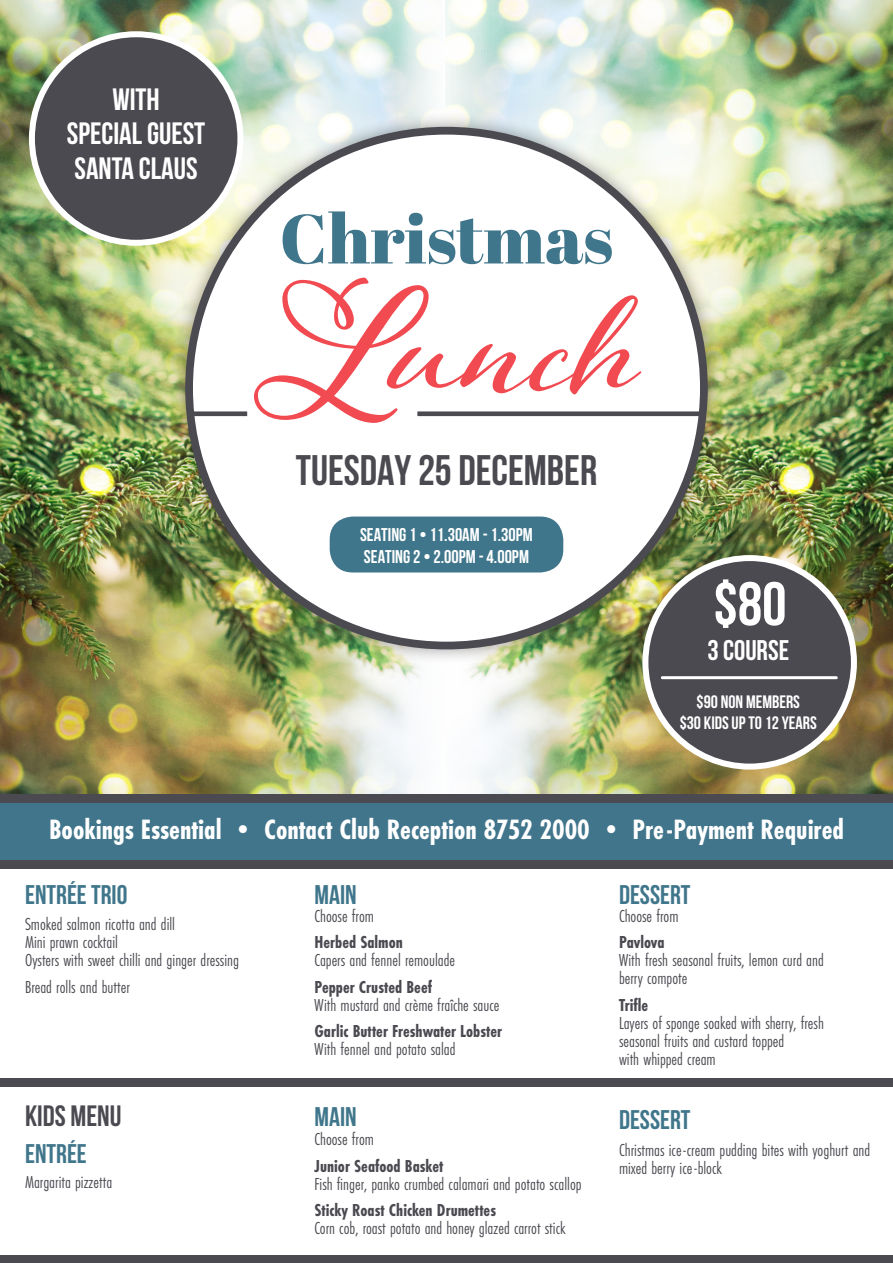
<style>
.page{position:relative;width:893px;height:1263px;background:#fff}
.page>*{position:absolute;margin:0;border:0;box-sizing:border-box;transform-origin:0 0}
.Body{font:700 188.4px "Adorn S Pomander";color:#f24a51}
.Body-2{font:69.3px "Abril Fatface";color:#40768b}
.Body-3{font:700 61.5px "Bebas Neue";color:#fff}
.Body-4{font:700 42.75px "Bebas Neue";color:#4c4a51}
.Body-5{font:700 30.9px/34.2px "Bebas Neue";color:#fff;text-align:center}
.Body-6{font:700 29.4px "Bebas Neue";color:#4c4a51}
.Body-7{font:700 29.1px "Futura PT Cond";color:#fff}
.Body-8{font:700 28.5px "Bebas Neue";color:#fff}
.Body-9{font:700 27px "Bebas Neue";color:#40768b}
.Body-10{font:700 18.45px/22.2px "Bebas Neue";color:#fff}
.Body-11{font:18px/18px "Futura PT Cond";color:#4c4a51}
.Body-12{font:700 18px/18px "Futura PT Cond";color:#4c4a51}
.Body-13{font:700 18px/21.6px "Bebas Neue";color:#fff;text-align:center}
.s1{font-weight:700}
.s2{font-weight:400}
</style>
<div class="page">
<img style="left:446px;top:0;width:447px;height:794px">
<img style="left:0;top:0;width:446px;height:794px">
<div style="left:0;top:799px;width:893px;height:64px;background:#41758b"></div>
<div style="left:0;top:860px;width:893px;height:8px;background:#4c4a51"></div>
<div style="left:0;top:794px;width:893px;height:9px;background:#4c4a51"></div>
<div style="left:0;top:1256px;width:893px;height:7px;background:#4c4a51"></div>
<div style="left:0;top:1078px;width:893px;height:8px;background:#4c4a51"></div>
<div style="left:645px;top:558px;width:209px;height:209px;background:#4c4a51;border-radius:50%"></div>
<div style="left:642px;top:555px;width:215px;height:215px;border:6px solid #fff;border-radius:50%"></div>
<hr style="left:662px;top:676px;width:174px;height:3px;background:#fff">
<div style="left:32px;top:34px;width:208px;height:209px;background:#4c4a51;border-radius:50%"></div>
<div style="left:29px;top:31px;width:214px;height:215px;border:6px solid #fff;border-radius:50%"></div>
<div style="left:169px;top:111px;width:554px;height:554px;background:#231f20;opacity:.44"></div>
<div style="left:189px;top:131px;width:515px;height:514px;background:#fff;border-radius:50%"></div>
<div style="left:330px;top:516px;width:233px;height:56px;background:#40768b;border-radius:23px"></div>
<div style="left:417px;top:411px;width:286px;height:5px;background:#4c4a51"></div>
<div style="left:190px;top:411px;width:57px;height:5px;background:#4c4a51"></div>
<p class="Body-5" style="left:67px;top:82px;width:140px">WITH<br>SPECIAL GUEST</p>
<p class="Body-5" style="left:74px;top:150px;width:125px">SANTA CLAUS</p>
<p class="Body-2" style="left:280px;top:190px;width:335px">Christmas</p>
<p class="Body" style="left:254px;top:212px;width:386px">Lunch</p>
<p class="Body-4" style="left:296px;top:447px;width:303px">TUESDAY 25 DECEMBER</p>
<p class="Body-10" style="left:360px;top:523px;width:174px">SEATING 1 • 11.30AM - 1.30PM<br>SEATING 2 • 2.00PM - 4.00PM</p>
<p class="Body-3" style="left:713px;top:570px;width:74px">$80</p>
<p class="Body-8" style="left:707px;top:634px;width:83px">3 COURSE</p>
<p class="Body-13" style="left:680px;top:690px;width:139px">$90 NON MEMBERS<br>$30 KIDS UP TO 12 YEARS</p>
<p class="Body-7" style="left:49px;top:813px;width:796px">Bookings Essential • Contact Club Reception 8752 2000 • Pre-Payment Required</p>
<p class="Body-9" style="left:25px;top:879px;width:104px">ENTRÉE TRIO</p>
<p class="Body-11" style="left:25px;top:915px;width:215px">Smoked salmon ricotta and dill<br>Mini prawn cocktail<br>Oysters with sweet chilli and ginger dressing</p>
<p class="Body-11" style="left:25px;top:978px;width:106px">Bread rolls and butter</p>
<p class="Body-9" style="left:315px;top:879px;width:44px">MAIN</p>
<p class="Body-11" style="left:315px;top:907px;width:61px">Choose from</p>
<p class="Body-11" style="left:315px;top:933px;width:142px"><span class="s1">Herbed Salmon<br></span>Capers and fennel remoulade</p>
<p class="Body-11" style="left:315px;top:978px;width:186px"><span class="s1">Pepper Crusted Beef<br></span>With mustard and crème fraîche sauce</p>
<p class="Body-12" style="left:315px;top:1022px;width:189px">Garlic Butter Freshwater Lobster<br><span class="s2">With fennel and potato salad</span></p>
<p class="Body-6" style="left:25px;top:1100px;width:98px">KIDS MENU</p>
<p class="Body-9" style="left:315px;top:1102px;width:44px">MAIN</p>
<p class="Body-11" style="left:315px;top:1130px;width:61px">Choose from</p>
<p class="Body-11" style="left:315px;top:1157px;width:269px"><span class="s1">Junior Seafood Basket<br></span>Fish finger, panko crumbed calamari and potato scallop</p>
<p class="Body-11" style="left:315px;top:1201px;width:252px"><span class="s1">Sticky Roast Chicken Drumettes<br></span>Corn cob, roast potato and honey glazed carrot stick</p>
<p class="Body-9" style="left:25px;top:1139px;width:63px">ENTRÉE</p>
<p class="Body-11" style="left:25px;top:1173px;width:89px">Margarita pizzetta</p>
<p class="Body-9" style="left:619px;top:879px;width:73px">DESSERT</p>
<p class="Body-11" style="left:619px;top:907px;width:61px">Choose from</p>
<p class="Body-11" style="left:619px;top:933px;width:206px"><span class="s1">Pavlova<br></span>With fresh seasonal fruits, lemon curd and berry compote</p>
<p class="Body-11" style="left:619px;top:996px;width:206px"><span class="s1">Trifle<br></span>Layers of sponge soaked with sherry, fresh seasonal fruits and custard topped<br>with whipped cream</p>
<p class="Body-9" style="left:619px;top:1105px;width:73px">DESSERT</p>
<p class="Body-11" style="left:619px;top:1140px;width:253px">Christmas ice-cream pudding bites with yoghurt and mixed berry ice-block</p>
</div>
